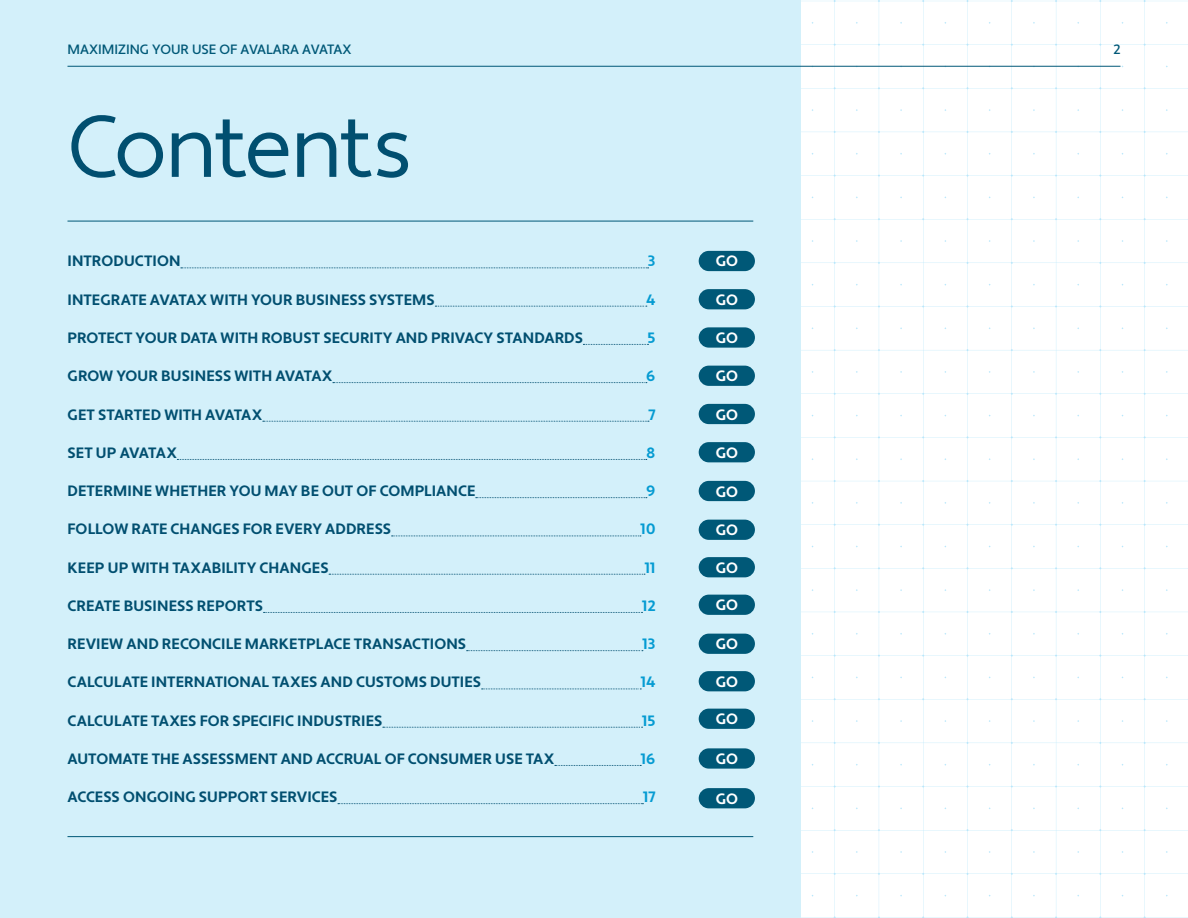
<style>
.page{position:relative;width:1188px;height:918px;background:#fff}
.page>*{position:absolute;margin:0;border:0;box-sizing:border-box;transform-origin:0 0}
.t1{font:87px "Apertura";letter-spacing:-.03em;color:#014f70}
.t2{font:700 15px "Apertura";letter-spacing:.01em;color:#014f70}
.t3{font:700 15px "Apertura";color:#fff}
.t4{font:700 15px "Apertura";color:#059bd2}
.t5{font:700 15px "Apertura";letter-spacing:-.02em;color:#014f70}
.t6{font:500 13.5px "Apertura";color:#005877}
</style>
<div class="page">
<svg style="left:801px;top:0;width:387px;height:918px"></svg>
<div style="left:0;top:0;width:801px;height:918px;background:#d3f0fa"></div>
<svg style="left:181px;top:268px;width:468px;height:1px"></svg>
<svg style="left:435px;top:306px;width:212px;height:1px"></svg>
<svg style="left:583px;top:344px;width:66px;height:1px"></svg>
<svg style="left:333px;top:382px;width:314px;height:1px"></svg>
<svg style="left:263px;top:421px;width:386px;height:1px"></svg>
<svg style="left:177px;top:459px;width:470px;height:1px"></svg>
<svg style="left:476px;top:497px;width:171px;height:1px"></svg>
<svg style="left:392px;top:536px;width:249px;height:1px"></svg>
<svg style="left:329px;top:574px;width:316px;height:1px"></svg>
<svg style="left:264px;top:612px;width:379px;height:1px"></svg>
<svg style="left:467px;top:650px;width:176px;height:1px"></svg>
<svg style="left:482px;top:689px;width:159px;height:1px"></svg>
<svg style="left:383px;top:727px;width:260px;height:1px"></svg>
<svg style="left:555px;top:765px;width:86px;height:1px"></svg>
<svg style="left:338px;top:803px;width:305px;height:2px"></svg>
<div style="left:699px;top:251px;width:56px;height:20px;background:#005877;border-radius:10px"></div>
<div style="left:699px;top:289px;width:56px;height:20px;background:#005877;border-radius:10px"></div>
<div style="left:699px;top:327px;width:56px;height:21px;background:#005877;border-radius:10px"></div>
<div style="left:699px;top:366px;width:56px;height:20px;background:#005877;border-radius:10px"></div>
<div style="left:699px;top:404px;width:56px;height:20px;background:#005877;border-radius:10px"></div>
<div style="left:699px;top:442px;width:56px;height:20px;background:#005877;border-radius:10px"></div>
<div style="left:699px;top:481px;width:56px;height:20px;background:#005877;border-radius:10px"></div>
<div style="left:699px;top:520px;width:56px;height:20px;background:#005877;border-radius:10px"></div>
<div style="left:699px;top:557px;width:56px;height:20px;background:#005877;border-radius:10px"></div>
<div style="left:699px;top:671px;width:56px;height:20px;background:#005877;border-radius:10px"></div>
<div style="left:699px;top:595px;width:56px;height:20px;background:#005877;border-radius:10px"></div>
<div style="left:699px;top:709px;width:56px;height:20px;background:#005877;border-radius:10px"></div>
<div style="left:699px;top:634px;width:56px;height:20px;background:#005877;border-radius:10px"></div>
<div style="left:699px;top:748px;width:56px;height:21px;background:#005877;border-radius:10px"></div>
<div style="left:699px;top:788px;width:56px;height:20px;background:#005877;border-radius:10px"></div>
<hr style="left:68px;top:221px;width:685px;height:1px;background:#005877">
<hr style="left:68px;top:836px;width:685px;height:1px;background:#005877">
<hr style="left:68px;top:66px;width:1053px;height:1px;background:#005877">
<p class="t6" style="left:68px;top:41px;width:286px">MAXIMIZING YOUR USE OF AVALARA AVATAX</p>
<p class="t6" style="left:1113px;top:41px;width:9px">2</p>
<h1 class="t1" style="left:68px;top:94px;width:346px">Contents</h1>
<p class="t2" style="left:68px;top:252px;width:114px">INTRODUCTION</p>
<p class="t4" style="left:648px;top:252px;width:9px">3</p>
<p class="t2" style="left:67px;top:290px;width:369px">INTEGRATE AVATAX WITH YOUR BUSINESS SYSTEMS</p>
<p class="t4" style="left:646px;top:290px;width:11px">4</p>
<p class="t2" style="left:67px;top:329px;width:517px">PROTECT YOUR DATA WITH ROBUST SECURITY AND PRIVACY STANDARDS</p>
<p class="t4" style="left:648px;top:329px;width:9px">5</p>
<p class="t2" style="left:67px;top:367px;width:267px">GROW YOUR BUSINESS WITH AVATAX</p>
<p class="t4" style="left:646px;top:367px;width:11px">6</p>
<p class="t2" style="left:67px;top:405px;width:196px">GET STARTED WITH AVATAX</p>
<p class="t4" style="left:648px;top:405px;width:9px">7</p>
<p class="t5" style="left:67px;top:444px;width:111px">SET UP AVATAX</p>
<p class="t4" style="left:646px;top:444px;width:11px">8</p>
<p class="t2" style="left:67px;top:482px;width:409px">DETERMINE WHETHER YOU MAY BE OUT OF COMPLIANCE</p>
<p class="t4" style="left:646px;top:482px;width:11px">9</p>
<p class="t2" style="left:67px;top:520px;width:325px">FOLLOW RATE CHANGES FOR EVERY ADDRESS</p>
<p class="t4" style="left:640px;top:520px;width:17px">10</p>
<p class="t2" style="left:67px;top:558px;width:263px">KEEP UP WITH TAXABILITY CHANGES</p>
<p class="t4" style="left:644px;top:558px;width:13px">11</p>
<p class="t2" style="left:67px;top:597px;width:197px">CREATE BUSINESS REPORTS</p>
<p class="t4" style="left:642px;top:597px;width:15px">12</p>
<p class="t2" style="left:67px;top:635px;width:400px">REVIEW AND RECONCILE MARKETPLACE TRANSACTIONS</p>
<p class="t4" style="left:642px;top:635px;width:15px">13</p>
<p class="t2" style="left:67px;top:673px;width:415px">CALCULATE INTERNATIONAL TAXES AND CUSTOMS DUTIES</p>
<p class="t4" style="left:641px;top:673px;width:16px">14</p>
<p class="t2" style="left:67px;top:711px;width:316px">CALCULATE TAXES FOR SPECIFIC INDUSTRIES</p>
<p class="t4" style="left:642px;top:711px;width:15px">15</p>
<p class="t2" style="left:67px;top:750px;width:488px">AUTOMATE THE ASSESSMENT AND ACCRUAL OF CONSUMER USE TAX</p>
<p class="t4" style="left:641px;top:750px;width:16px">16</p>
<p class="t2" style="left:67px;top:788px;width:272px">ACCESS ONGOING SUPPORT SERVICES</p>
<p class="t4" style="left:643px;top:788px;width:14px">17</p>
<p class="t3" style="left:716px;top:252px;width:24px">GO</p>
<p class="t3" style="left:716px;top:291px;width:24px">GO</p>
<p class="t3" style="left:716px;top:329px;width:24px">GO</p>
<p class="t3" style="left:716px;top:367px;width:24px">GO</p>
<p class="t3" style="left:716px;top:405px;width:24px">GO</p>
<p class="t3" style="left:716px;top:444px;width:24px">GO</p>
<p class="t3" style="left:716px;top:482px;width:24px">GO</p>
<p class="t3" style="left:716px;top:521px;width:24px">GO</p>
<p class="t3" style="left:716px;top:559px;width:24px">GO</p>
<p class="t3" style="left:716px;top:596px;width:24px">GO</p>
<p class="t3" style="left:716px;top:635px;width:24px">GO</p>
<p class="t3" style="left:716px;top:673px;width:24px">GO</p>
<p class="t3" style="left:716px;top:710px;width:24px">GO</p>
<p class="t3" style="left:716px;top:750px;width:24px">GO</p>
<p class="t3" style="left:716px;top:790px;width:24px">GO</p>
</div>
